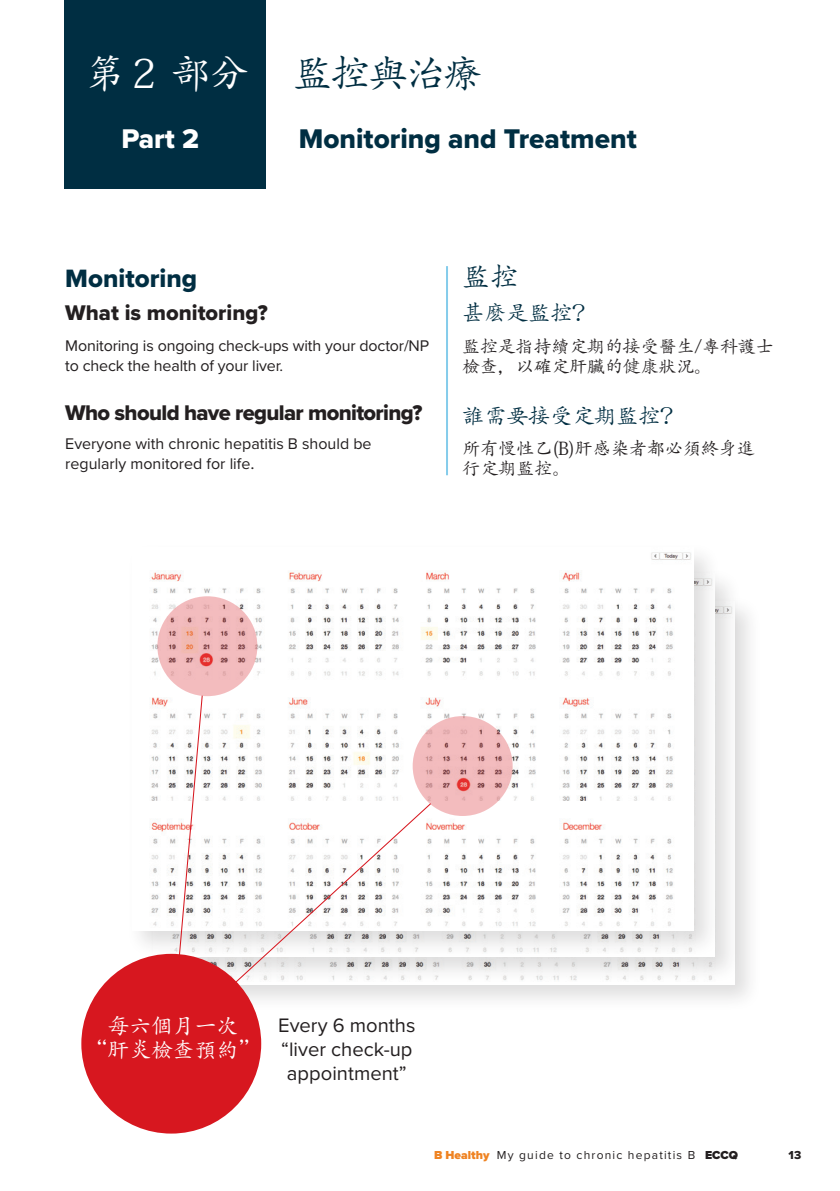
<style>
.page{position:relative;width:840px;height:1191px;background:#fff}
.page>*{position:absolute;margin:0;border:0;box-sizing:border-box;transform-origin:0 0}
.t1{font:40px "Adobe Kaiti Std";letter-spacing:-.06em;color:#002e42}
.t2{font:28px "Proxima Nova Extrabld";color:#002e42}
.t3{font:28px "Proxima Nova Extrabld";color:#fff}
.t4{font:28px "Adobe Kaiti Std";color:#002e42}
.t5{font:26px "Proxima Nova Extrabld";color:#002e42}
.t6{font:22px "Proxima Nova Extrabld";letter-spacing:-.03em;color:#231f20}
.t7{font:22px "Proxima Nova Extrabld";color:#231f20}
.t8{font:22px "Adobe Kaiti Std";color:#002e42}
.t9{font:22px "Adobe Kaiti Std";letter-spacing:-.01em;color:#fff}
.t10{font:20.2px "Proxima Nova";color:#231f20}
.t11{font:18px/20px "Adobe Kaiti Std";letter-spacing:-.01em;color:#231f20}
.t12{font:16px/20px "Proxima Nova";letter-spacing:-.01em;color:#231f20}
.t13{font:12px "Proxima Nova";letter-spacing:.1em;color:#231f20}
.t14{font:12px "Proxima Nova Extrabld";color:#231f20}
.s1{color:#fff}
.s2{font-size:18px}
.s3{font-weight:900;color:#ef8322}
.s4{font-weight:900}
</style>
<div class="page">
<div style="left:167px;top:595px;width:594px;height:417px;background:#231f20;opacity:.15"></div>
<div style="left:147px;top:568px;width:594px;height:416px;background:#231f20;opacity:.15"></div>
<div style="left:126px;top:541px;width:594px;height:417px;background:#231f20;opacity:.15"></div>
<img style="left:132px;top:547px;width:560px;height:383px">
<div style="left:81px;top:953px;width:180px;height:180px;background:#d7171f;border-radius:50%"></div>
<svg style="left:412px;top:716px;width:100px;height:100px;background:#edb4b6"></svg>
<svg style="left:157px;top:596px;width:100px;height:100px;background:#ecb4b5"></svg>
<svg style="left:223px;top:802px;width:209px;height:192px"></svg>
<svg style="left:174px;top:694px;width:29px;height:266px"></svg>
<div style="left:65px;top:0;width:201px;height:188px;background:#002e42"></div>
<hr style="left:446px;top:266px;width:2px;height:209px;background:#85cceb">
<p class="t1" style="left:85px;top:48px;width:399px"><span class="s1">第 2 部分</span> 監控與治療</p>
<p class="t3" style="left:121px;top:117px;width:79px">Part 2</p>
<p class="t2" style="left:298px;top:117px;width:339px">Monitoring and Treatment</p>
<p class="t5" style="left:65px;top:259px;width:133px">Monitoring</p>
<p class="t7" style="left:65px;top:296px;width:204px">What is monitoring?</p>
<p class="t12" style="left:65px;top:335px;width:365px">Monitoring is ongoing check-ups with your doctor/NP to check the health of your liver.</p>
<p class="t6" style="left:65px;top:396px;width:358px">Who should have regular monitoring?</p>
<p class="t12" style="left:65px;top:433px;width:308px">Everyone with chronic hepatitis B should be regularly monitored for life<span class="s2">.</span></p>
<p class="t4" style="left:462px;top:259px;width:57px">監控</p>
<p class="t8" style="left:462px;top:300px;width:133px">甚麽是監控？</p>
<p class="t11" style="left:462px;top:336px;width:313px">監控是指持續定期的接受醫生/專科護士檢查，以確定肝臟的健康狀況。</p>
<p class="t8" style="left:462px;top:402px;width:221px">誰需要接受定期監控？</p>
<p class="t11" style="left:462px;top:438px;width:294px">所有慢性乙(B)肝感染者都必須終身進</p>
<p class="t11" style="left:462px;top:458px;width:109px">行定期監控。</p>
<p class="t9" style="left:107px;top:1012px;width:132px">每六個月一次</p>
<p class="t9" style="left:86px;top:1036px;width:176px">“肝炎檢查預約”</p>
<p class="t10" style="left:278px;top:1010px;width:139px">Every 6 months</p>
<p class="t10" style="left:281px;top:1034px;width:133px">“liver check-up</p>
<p class="t10" style="left:287px;top:1058px;width:121px">appointment”</p>
<p class="t13" style="left:434px;top:1146px;width:305px"><span class="s3">B Healthy</span> My guide to chronic hepatitis B <span class="s4">ECCQ</span></p>
<p class="t14" style="left:788px;top:1146px;width:14px">13</p>
</div>
